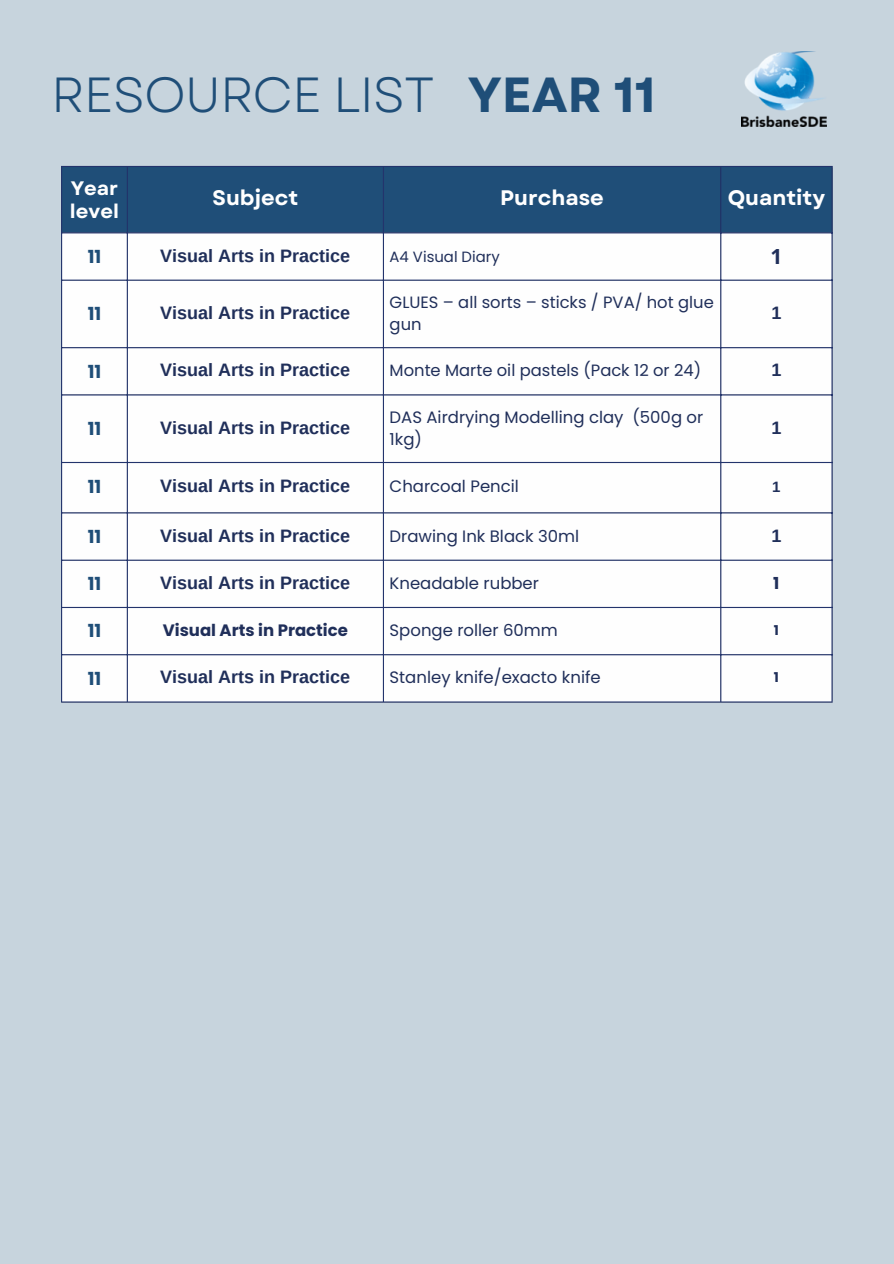
<style>
.page{position:relative;width:894px;height:1264px;background:#fff}
.page>*{position:absolute;margin:0;border:0;box-sizing:border-box;transform-origin:0 0}
.t1{font:49.2px "Garet";letter-spacing:-.02em;color:#1f4e78}
.t2{font:700 49.2px "Garet";color:#1f4e78}
.t3{font:700 21px "Garet";color:#fff}
.t4{font:700 20.85px "Open Sans";color:#202f5a}
.t5{font:700 19.5px/22.5px "Garet";color:#fff}
.t6{font:700 18px "Arimo";color:#202f5a}
.t7{font:700 18px "Poppins";color:#1f4e78}
.t8{font:16.5px/22.5px "Poppins";color:#202f5a}
.t9{font:700 16.5px "Poppins";color:#202f5a}
.t10{font:16.35px/22.5px "Poppins";color:#202f5a}
.t11{font:700 15px "Arimo";color:#202f5a}
.t12{font:14.85px "Poppins";color:#202f5a}
.t13{font:700 13.5px "Poppins";color:#202f5a}
</style>
<div class="page">
<div style="left:0;top:0;width:893px;height:1263px;background:#c7d4dd"></div>
<div style="left:62px;top:167px;width:769px;height:65px;background:#1f4e78"></div>
<div style="left:62px;top:233px;width:769px;height:468px;background:#fefefe"></div>
<hr style="left:61px;top:167px;width:1px;height:534px;background:#23346c">
<hr style="left:127px;top:167px;width:1px;height:534px;background:#23346c">
<hr style="left:383px;top:167px;width:1px;height:534px;background:#23346c">
<hr style="left:720px;top:167px;width:1px;height:534px;background:#23346c">
<hr style="left:831px;top:167px;width:1px;height:534px;background:#23346c">
<hr style="left:61px;top:166px;width:771px;height:1px;background:#23346c">
<hr style="left:61px;top:232px;width:771px;height:1px;background:#23346c">
<hr style="left:61px;top:279px;width:771px;height:2px;background:#23346c">
<hr style="left:61px;top:347px;width:771px;height:1px;background:#23346c">
<hr style="left:61px;top:394px;width:771px;height:1px;background:#23346c">
<hr style="left:61px;top:462px;width:771px;height:1px;background:#23346c">
<hr style="left:61px;top:512px;width:771px;height:1px;background:#23346c">
<hr style="left:61px;top:559px;width:771px;height:1px;background:#23346c">
<hr style="left:61px;top:607px;width:771px;height:1px;background:#23346c">
<hr style="left:61px;top:654px;width:771px;height:1px;background:#23346c">
<hr style="left:61px;top:701px;width:771px;height:1px;background:#23346c">
<img style="left:741px;top:51px;width:84px;height:76px">
<p class="t1" style="left:51px;top:60px;width:385px">RESOURCE LIST</p>
<p class="t2" style="left:467px;top:59px;width:189px">YEAR 11</p>
<h1 class="t5" style="left:70px;top:177px;width:50px">Year level</h1>
<p class="t3" style="left:212px;top:183px;width:87px">Subject</p>
<p class="t3" style="left:500px;top:183px;width:105px">Purchase</p>
<p class="t3" style="left:727px;top:183px;width:99px">Quantity</p>
<p class="t7" style="left:88px;top:244px;width:15px">11</p>
<p class="t6" style="left:160px;top:245px;width:191px">Visual Arts in Practice</p>
<p class="t12" style="left:389px;top:246px;width:112px">A4 Visual Diary</p>
<p class="t4" style="left:770px;top:241px;width:13px">1</p>
<p class="t7" style="left:88px;top:301px;width:15px">11</p>
<p class="t6" style="left:160px;top:303px;width:191px">Visual Arts in Practice</p>
<p class="t10" style="left:389px;top:291px;width:325px">GLUES – all sorts – sticks / PVA/ hot glue gun</p>
<p class="t6" style="left:771px;top:303px;width:12px">1</p>
<p class="t7" style="left:88px;top:358px;width:15px">11</p>
<p class="t6" style="left:160px;top:360px;width:191px">Visual Arts in Practice</p>
<p class="t10" style="left:389px;top:359px;width:313px">Monte Marte oil pastels (Pack 12 or 24)</p>
<p class="t6" style="left:771px;top:360px;width:12px">1</p>
<p class="t7" style="left:88px;top:416px;width:15px">11</p>
<p class="t6" style="left:160px;top:417px;width:191px">Visual Arts in Practice</p>
<p class="t8" style="left:389px;top:405px;width:315px">DAS Airdrying Modelling clay (500g or<br>1kg)</p>
<p class="t6" style="left:771px;top:417px;width:12px">1</p>
<p class="t7" style="left:88px;top:474px;width:15px">11</p>
<p class="t6" style="left:160px;top:476px;width:191px">Visual Arts in Practice</p>
<p class="t8" style="left:389px;top:475px;width:131px">Charcoal Pencil</p>
<p class="t11" style="left:772px;top:479px;width:10px">1</p>
<p class="t7" style="left:88px;top:524px;width:15px">11</p>
<p class="t6" style="left:160px;top:525px;width:191px">Visual Arts in Practice</p>
<p class="t8" style="left:389px;top:524px;width:191px">Drawing Ink Black 30ml</p>
<p class="t6" style="left:771px;top:525px;width:12px">1</p>
<p class="t7" style="left:88px;top:571px;width:15px">11</p>
<p class="t6" style="left:160px;top:572px;width:191px">Visual Arts in Practice</p>
<p class="t8" style="left:389px;top:572px;width:151px">Kneadable rubber</p>
<p class="t9" style="left:773px;top:571px;width:8px">1</p>
<p class="t7" style="left:88px;top:618px;width:15px">11</p>
<p class="t9" style="left:163px;top:619px;width:187px">Visual Arts in Practice</p>
<p class="t8" style="left:389px;top:619px;width:170px">Sponge roller 60mm</p>
<p class="t13" style="left:773px;top:621px;width:7px">1</p>
<p class="t7" style="left:88px;top:665px;width:15px">11</p>
<p class="t6" style="left:160px;top:667px;width:191px">Visual Arts in Practice</p>
<p class="t8" style="left:389px;top:666px;width:212px">Stanley knife/exacto knife</p>
<p class="t13" style="left:773px;top:668px;width:7px">1</p>
</div>
